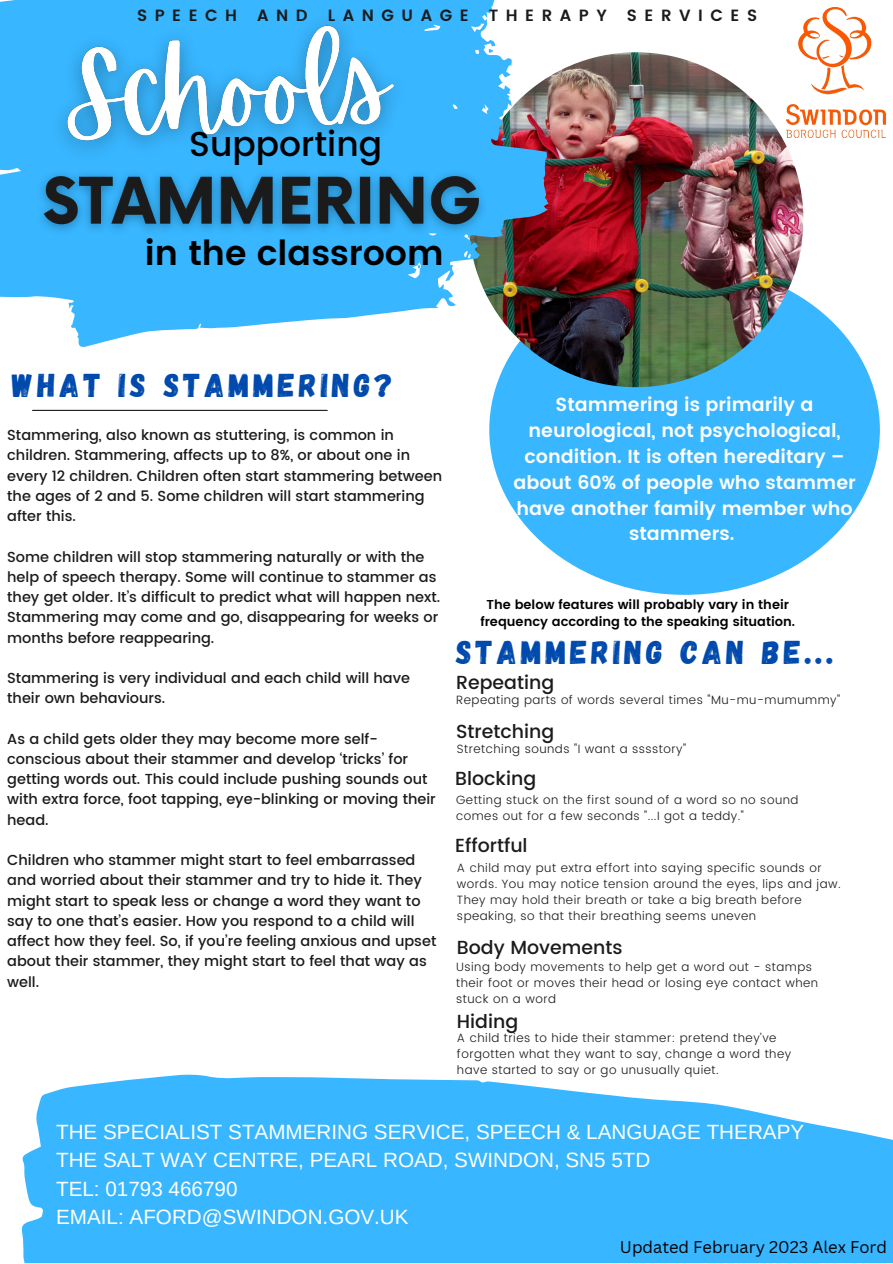
<style>
.page{position:relative;width:893px;height:1264px;background:#fff}
.page>*{position:absolute;margin:0;border:0;box-sizing:border-box;transform-origin:0 0}
.t1{font:600 34.5px "Poppins";color:#000}
.t2{font:500 34.5px "Poppins";color:#000}
.t3{font:33px "Gagalin";letter-spacing:.12em;color:#004aad}
.t4{font:20.7px/28px "Arimo";color:#fff}
.t5{font:600 18.9px/25.8px "Poppins";color:#fff;text-align:center}
.t6{font:500 18.9px "Poppins";color:#1b1b1b}
.t7{font:16.5px "Canva Sans";color:#000}
.t8{font:600 16.35px "Poppins";letter-spacing:.465em;color:#1b1b1b}
.t9{font:500 14.55px/20.2px "Poppins";color:#1b1b1b}
.t10{font:600 12.9px/17.2px "Poppins";color:#000;text-align:center}
.t11{font:300 12px/16px "Poppins";letter-spacing:.04em;color:#1b1b1b}
</style>
<div class="page">
<div style="left:489px;top:264px;width:390px;height:331px;background:#38b6ff;border-radius:50%"></div>
<img style="left:468px;top:52px;width:335px;height:335px;border-radius:50%">
<hr style="left:33px;top:410px;width:294px;height:1px;background:#1b1b1b">
<svg style="left:0;top:0;width:548px;height:348px;fill:#38b6ff"></svg>
<svg style="left:22px;top:1074px;width:870px;height:188px;background:#4ebeff"></svg>
<img style="left:786px;top:7px;width:101px;height:131px">
<img style="left:8px;top:153px;width:490px;height:108px">
<img style="left:33px;top:0;width:394px;height:195px">
<p class="t8" style="left:137px;top:6px;width:621px">SPEECH AND LANGUAGE THERAPY SERVICES</p>
<h1 class="t2" style="left:189px;top:124px;width:194px">Supporting</h1>
<h1 class="t1" style="left:145px;top:232px;width:300px">in the classroom</h1>
<h2 class="t3" style="left:12px;top:364px;width:382px">WHAT IS STAMMERING?</h2>
<p class="t9" style="left:7px;top:425px;width:436px">Stammering, also known as stuttering, is common in children. Stammering, affects up to 8%, or about one in every 12 children. Children often start stammering between the ages of 2 and 5. Some children will start stammering after this.</p>
<p class="t9" style="left:7px;top:546px;width:434px">Some children will stop stammering naturally or with the help of speech therapy. Some will continue to stammer as they get older. It’s difficult to predict what will happen next.<br>Stammering may come and go, disappearing for weeks or months before reappearing.</p>
<p class="t9" style="left:7px;top:668px;width:404px">Stammering is very individual and each child will have their own behaviours.</p>
<p class="t9" style="left:7px;top:728px;width:430px">As a child gets older they may become more self&shy;conscious about their stammer and develop ‘tricks’ for getting words out. This could include pushing sounds out with extra force, foot tapping, eye-blinking or moving their head.</p>
<p class="t9" style="left:7px;top:850px;width:430px">Children who stammer might start to feel embarrassed and worried about their stammer and try to hide it. They might start to speak less or change a word they want to say to one that’s easier. How you respond to a child will affect how they feel. So, if you’re feeling anxious and upset about their stammer, they might start to feel that way as well.</p>
<p class="t5" style="left:513px;top:392px;width:344px">Stammering is primarily a neurological, not psychological, condition. It is often hereditary – about 60% of people who stammer have another family member who stammers.</p>
<p class="t10" style="left:480px;top:595px;width:316px">The below features will probably vary in their frequency according to the speaking situation.</p>
<h2 class="t3" style="left:456px;top:630px;width:379px">STAMMERING CAN BE...</h2>
<p class="t6" style="left:456px;top:671px;width:99px">Repeating</p>
<p class="t6" style="left:456px;top:720px;width:100px">Stretching</p>
<p class="t6" style="left:455px;top:767px;width:82px">Blocking</p>
<p class="t11" style="left:456px;top:691px;width:385px">Repeating parts of words several times "Mu-mu-mumummy"</p>
<p class="t11" style="left:457px;top:740px;width:231px">Stretching sounds "I want a sssstory"</p>
<p class="t11" style="left:456px;top:792px;width:344px">Getting stuck on the first sound of a word so no sound comes out for a few seconds "...I got a teddy."</p>
<p class="t6" style="left:455px;top:834px;width:74px">Effortful</p>
<p class="t11" style="left:457px;top:859px;width:385px">A child may put extra effort into saying specific sounds or words. You may notice tension around the eyes, lips and jaw.<br>They may hold their breath or take a big breath before speaking, so that their breathing seems uneven</p>
<p class="t6" style="left:457px;top:936px;width:167px">Body Movements</p>
<p class="t11" style="left:456px;top:958px;width:363px">Using body movements to help get a word out - stamps their foot or moves their head or losing eye contact when stuck on a word</p>
<p class="t6" style="left:457px;top:1010px;width:63px">Hiding</p>
<p class="t11" style="left:457px;top:1029px;width:336px">A child tries to hide their stammer: pretend they’ve forgotten what they want to say, change a word they have started to say or go unusually quiet.</p>
<h3 class="t4" style="left:56px;top:1118px;width:749px">THE SPECIALIST STAMMERING SERVICE, SPEECH &amp; LANGUAGE THERAPY THE SALT WAY CENTRE, PEARL ROAD, SWINDON, SN5 5TD<br>TEL: 01793 466790<br>EMAIL: AFORD@SWINDON.GOV.UK</h3>
<p class="t7" style="left:620px;top:1234px;width:268px">Updated February 2023 Alex Ford</p>
</div>
